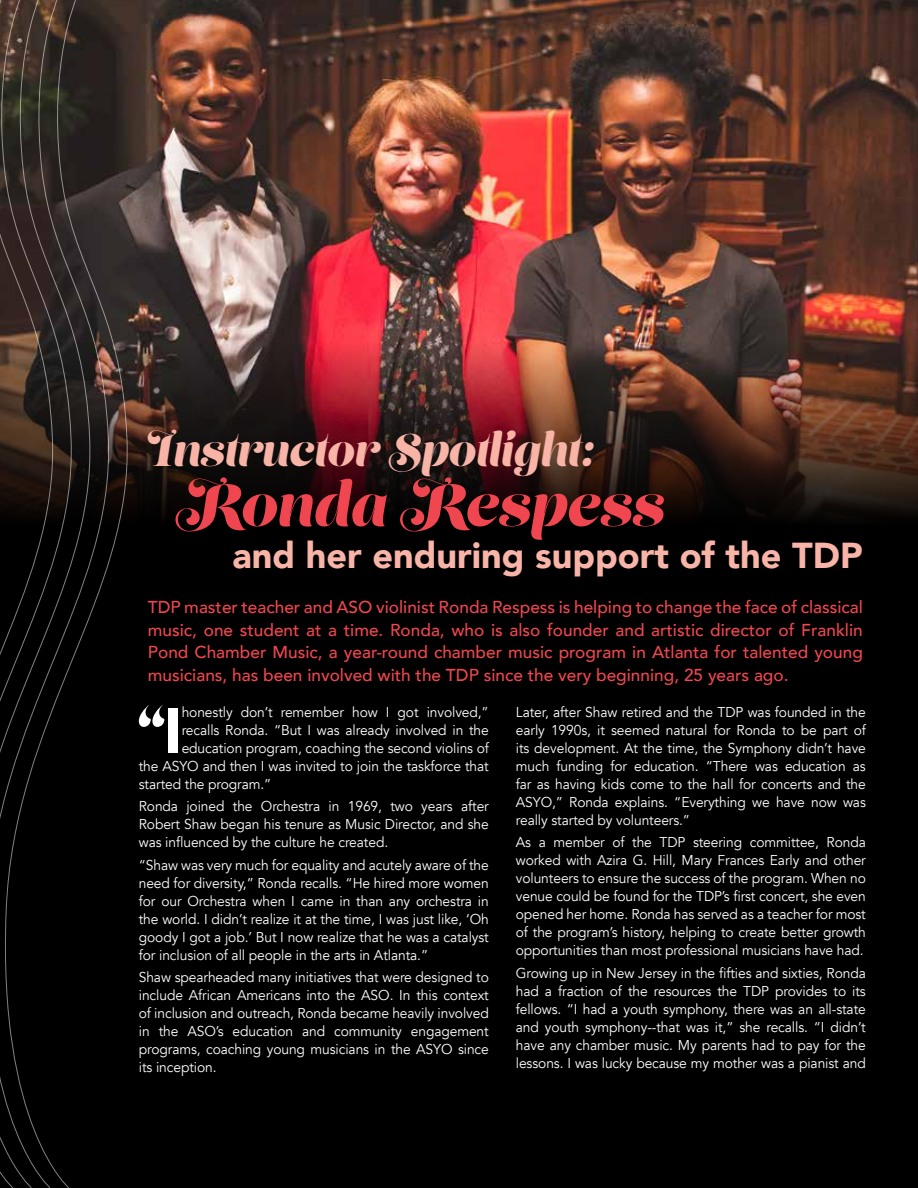
<style>
.page{position:relative;width:918px;height:1188px;background:#000}
.page>*{position:absolute;margin:0;border:0;box-sizing:border-box;transform-origin:0 0}
.t1{font:63px "Lust Script Display";color:#fff}
.t2{font:60px "Lust Script";color:#ef464f}
.t3{font:45px "Lust Script";color:#f9b4a8}
.t4{font:900 36px "Avenir";color:#f9b4a8}
.t5{font:500 17.25px/22.5px "Avenir";color:#ef464f;text-align:justify}
.t6{font:14.25px/18px "Avenir";letter-spacing:-.005em;color:#fff;text-align:justify}
.s1{font-family:"Avenir";font-weight:900}
</style>
<div class="page">
<img style="left:129px;top:0;width:789px;height:518px">
<svg style="left:0;top:0;width:129px;height:1188px"></svg>
<h3 class="t3" style="left:148px;top:421px;width:446px">Instructor Spotlight:</h3>
<h2 class="t2" style="left:176px;top:466px;width:490px">Ronda Respess</h2>
<h3 class="t4" style="left:232px;top:525px;width:632px">and her enduring support of the TDP</h3>
<p class="t5" style="left:148px;top:595px;width:717px">TDP master teacher and ASO violinist Ronda Respess is helping to change the face of classical music, one student at a time. Ronda, who is also founder and artistic director of Franklin Pond Chamber Music, a year-round chamber music program in Atlanta for talented young musicians, has been involved with the TDP since the very beginning, 25 years ago.</p>
<h1 class="t1" style="left:132px;top:689px;width:52px">“<span class="s1">I</span></h1>
<p class="t6" style="left:182px;top:703px;width:309px">honestly don’t remember how I got involved,”</p>
<p class="t6" style="left:516px;top:703px;width:352px">Later, after Shaw retired and the TDP was founded in the early 1990s, it seemed natural for Ronda to be part of its development. At the time, the Symphony didn’t have much funding for education. “There was education as far as having kids come to the hall for concerts and the ASYO,” Ronda explains. “Everything we have now was really started by volunteers.”</p>
<p class="t6" style="left:516px;top:833px;width:352px">As a member of the TDP steering committee, Ronda worked with Azira G. Hill, Mary Frances Early and other volunteers to ensure the success of the program. When no venue could be found for the TDP’s first concert, she even opened her home. Ronda has served as a teacher for most of the program’s history, helping to create better growth opportunities than most professional musicians have had.</p>
<p class="t6" style="left:516px;top:964px;width:352px">Growing up in New Jersey in the fifties and sixties, Ronda had a fraction of the resources the TDP provides to its fellows. “I had a youth symphony, there was an all-state and youth symphony--that was it,” she recalls. “I didn’t have any chamber music. My parents had to pay for the lessons. I was lucky because my mother was a pianist and</p>
<p class="t6" style="left:182px;top:721px;width:309px">recalls Ronda. “But I was already involved in the</p>
<p class="t6" style="left:182px;top:739px;width:309px">education program, coaching the second violins of</p>
<p class="t6" style="left:139px;top:757px;width:352px">the ASYO and then I was invited to join the taskforce that</p>
<p class="t6" style="left:139px;top:775px;width:134px">started the program.”</p>
<p class="t6" style="left:139px;top:797px;width:352px">Ronda joined the Orchestra in 1969, two years after Robert Shaw began his tenure as Music Director, and she was influenced by the culture he created.</p>
<p class="t6" style="left:139px;top:856px;width:352px">“Shaw was very much for equality and acutely aware of the need for diversity,” Ronda recalls. “He hired more women for our Orchestra when I came in than any orchestra in the world. I didn’t realize it at the time, I was just like, ‘Oh goody I got a job.’ But I now realize that he was a catalyst for inclusion of all people in the arts in Atlanta.”</p>
<p class="t6" style="left:139px;top:968px;width:352px">Shaw spearheaded many initiatives that were designed to include African Americans into the ASO. In this context of inclusion and outreach, Ronda became heavily involved in the ASO’s education and community engagement programs, coaching young musicians in the ASYO since its inception.</p>
</div>
